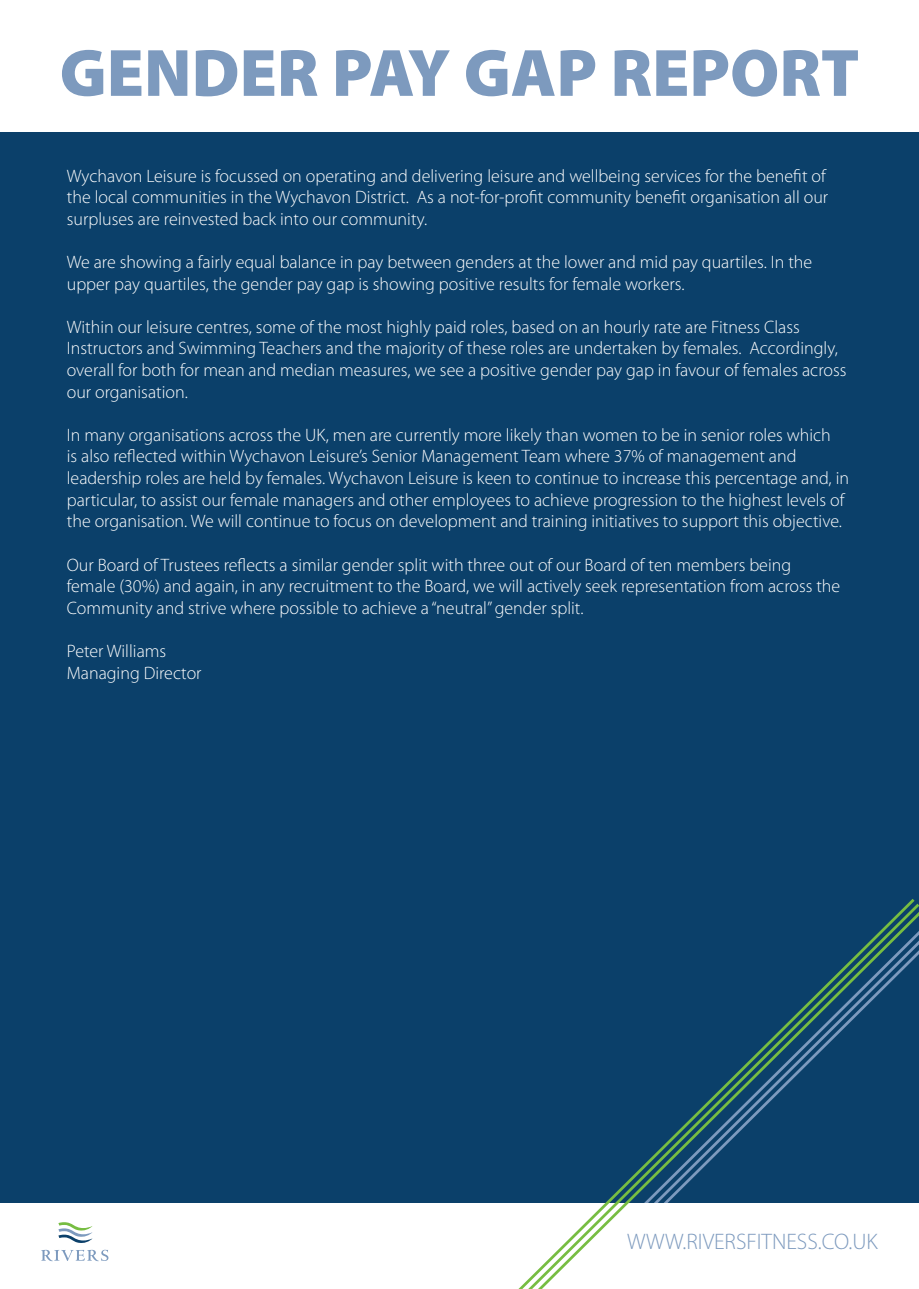
<style>
.page{position:relative;width:919px;height:1289px;background:#fff}
.page>*{position:absolute;margin:0;border:0;box-sizing:border-box;transform-origin:0 0}
.t1{font:900 67.5px "Myriad Pro";color:#7d9abe}
.t2{font:300 22.5px "Myriad Pro";color:#7d9abe}
.t3{font:300 18px/21.6px "Myriad Pro";color:#fff}
</style>
<div class="page">
<div style="left:0;top:0;width:918px;height:1288px;background:#0b406a"></div>
<div style="left:0;top:0;width:918px;height:132px;background:#fff"></div>
<div style="left:0;top:1203px;width:918px;height:85px;background:#fff"></div>
<svg style="left:41px;top:1222px;width:67px;height:39px"></svg>
<svg style="left:519px;top:899px;width:398px;height:389px"></svg>
<p class="t1" style="left:60px;top:28px;width:801px">GENDER PAY GAP REPORT</p>
<p class="t3" style="left:67px;top:164px;width:762px">Wychavon Leisure is focussed on operating and delivering leisure and wellbeing services for the benefit of the local communities in the Wychavon District. As a not-for-profit community benefit organisation all our surpluses are reinvested back into our community.</p>
<p class="t3" style="left:67px;top:251px;width:747px">We are showing a fairly equal balance in pay between genders at the lower and mid pay quartiles. In the upper pay quartiles, the gender pay gap is showing positive results for female workers.</p>
<p class="t3" style="left:67px;top:316px;width:781px">Within our leisure centres, some of the most highly paid roles, based on an hourly rate are Fitness Class Instructors and Swimming Teachers and the majority of these roles are undertaken by females. Accordingly, overall for both for mean and median measures, we see a positive gender pay gap in favour of females across our organisation.</p>
<p class="t3" style="left:67px;top:424px;width:783px">In many organisations across the UK, men are currently more likely than women to be in senior roles which<br>is also reflected within Wychavon Leisure’s Senior Management Team where 37% of management and leadership roles are held by females. Wychavon Leisure is keen to continue to increase this percentage and, in particular, to assist our female managers and other employees to achieve progression to the highest levels of the organisation. We will continue to focus on development and training initiatives to support this objective.</p>
<p class="t3" style="left:67px;top:553px;width:775px">Our Board of Trustees reflects a similar gender split with three out of our Board of ten members being female (30%) and again, in any recruitment to the Board, we will actively seek representation from across the<br>Community and strive where possible to achieve a “neutral” gender split.</p>
<p class="t3" style="left:67px;top:640px;width:101px">Peter Williams</p>
<p class="t3" style="left:67px;top:661px;width:136px">Managing Director</p>
<p class="t2" style="left:627px;top:1228px;width:252px">WWW.RIVERSFITNESS.CO.UK</p>
</div>
